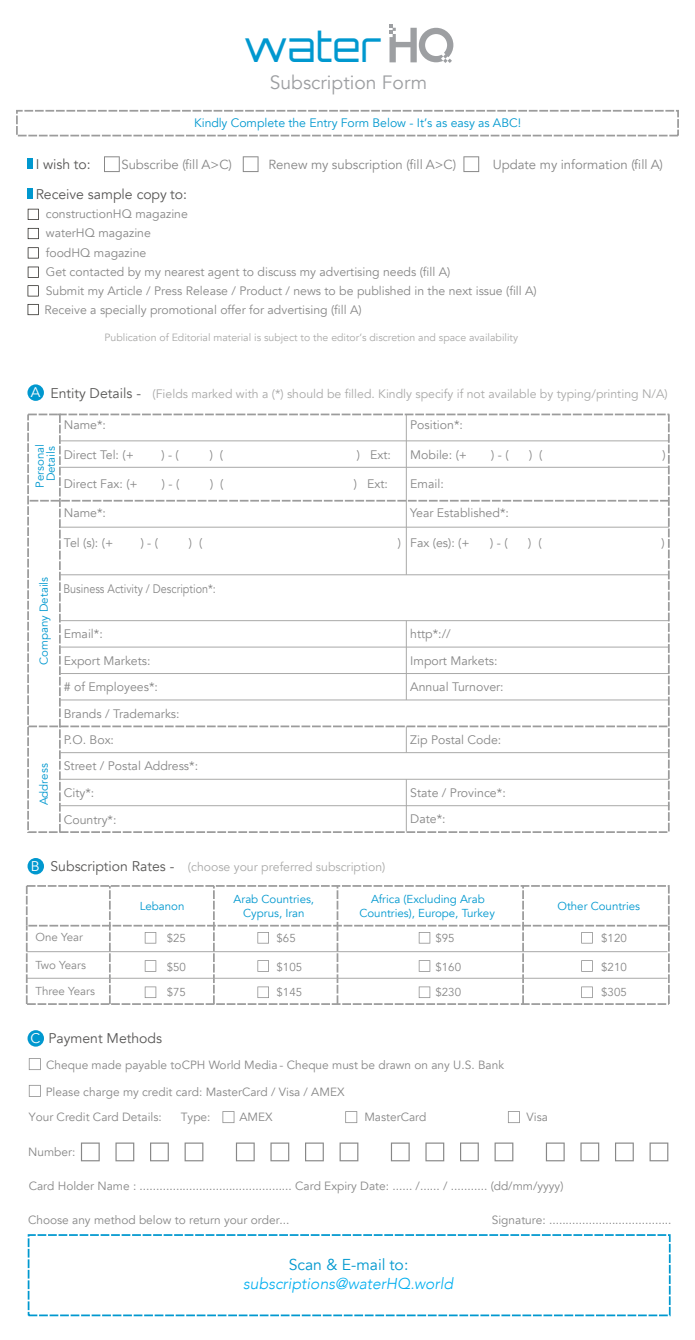
<style>
.page{position:relative;width:695px;height:1340px;background:#fff}
.page>*{position:absolute;margin:0;border:0;box-sizing:border-box;transform-origin:0 0}
.t1{font:40.77px "Orbitron";color:#0098cf}
.t2{font:19.25px "Avenir";color:#9d9fa2}
.t3{font:italic 300 15.75px "Avenir";color:#00aeef}
.t4{font:15.75px "Avenir";color:#0098cf}
.t5{font:14px "Avenir";color:#585756}
.t6{font:14px "Avenir";color:#fff}
.t7{font:13.12px "Avenir";color:#878787}
.t8{font:12.25px/19.2px "Avenir";color:#878787}
.t9{font:12.25px "Avenir";color:#a9a9a8}
.t10{font:12.25px "Avenir";color:#0098cf}
.t11{font:12.25px "Avenir";color:#878787;scale:.88 1}
.t12{font:11.9px/24.5px "Avenir";color:#878787}
.t13{font:11.55px/13.8px "Avenir";color:#0098cf;text-align:center}
.t14{font:11.55px "Avenir";color:#878787}
.t15{font:10.5px "Avenir";color:#a9a9a8}
.s1{font-size:14px;color:#585756}
.s2{font-size:14px;color:#fff}
</style>
<div class="page">
<svg style="left:389px;top:25px;width:64px;height:38px"></svg>
<div style="left:16px;top:110px;width:662px;height:26px;border:2px dashed #9c9c9c"></div>
<div style="left:27px;top:413px;width:34px;height:420px;border:2px dashed #9c9c9c"></div>
<svg style="left:28px;top:413px;width:641px;height:420px"></svg>
<div style="left:26px;top:885px;width:643px;height:41px;border:2px dashed #9c9c9c"></div>
<svg style="left:26px;top:886px;width:643px;height:118px"></svg>
<svg style="left:81px;top:1142px;width:587px;height:19px"></svg>
<svg style="left:29px;top:1058px;width:12px;height:12px"></svg>
<svg style="left:29px;top:1085px;width:12px;height:11px"></svg>
<svg style="left:222px;top:1111px;width:12px;height:12px"></svg>
<svg style="left:345px;top:1111px;width:12px;height:12px"></svg>
<svg style="left:508px;top:1111px;width:11px;height:12px"></svg>
<div style="left:28px;top:1234px;width:642px;height:82px;border:2px dashed #0098cf"></div>
<svg style="left:104px;top:156px;width:16px;height:16px"></svg>
<svg style="left:243px;top:156px;width:15px;height:16px"></svg>
<svg style="left:463px;top:156px;width:16px;height:16px"></svg>
<div style="left:28px;top:159px;width:5px;height:10px;background:#0098cf"></div>
<div style="left:28px;top:188px;width:5px;height:10px;background:#0098cf"></div>
<svg style="left:28px;top:209px;width:11px;height:11px"></svg>
<svg style="left:28px;top:228px;width:11px;height:11px"></svg>
<svg style="left:28px;top:285px;width:11px;height:11px"></svg>
<svg style="left:28px;top:304px;width:11px;height:11px"></svg>
<svg style="left:28px;top:247px;width:11px;height:11px"></svg>
<svg style="left:28px;top:267px;width:11px;height:11px"></svg>
<div style="left:27px;top:384px;width:17px;height:17px;background:#0098cf;border-radius:50%"></div>
<div style="left:28px;top:858px;width:16px;height:16px;background:#0098cf;border-radius:50%"></div>
<div style="left:28px;top:1030px;width:16px;height:16px;background:#0098cf;border-radius:50%"></div>
<h1 class="t1" style="left:244px;top:21px;width:139px">water</h1>
<h2 class="t2" style="left:270px;top:71px;width:159px">Subscription Form</h2>
<p class="t10" style="left:194px;top:115px;width:328px">Kindly Complete the Entry Form Below - It’s as easy as ABC!</p>
<p class="t5" style="left:36px;top:156px;width:57px">I wish to:</p>
<p class="t7" style="left:121px;top:156px;width:112px">Subscribe (fill A&gt;C)</p>
<p class="t7" style="left:268px;top:156px;width:189px">Renew my subscription (fill A&gt;C)</p>
<p class="t7" style="left:492px;top:156px;width:171px">Update my information (fill A)</p>
<p class="t5" style="left:36px;top:185px;width:153px">Receive sample copy to:</p>
<p class="t8" style="left:46px;top:204px;width:492px">constructionHQ magazine<br>waterHQ magazine<br>foodHQ magazine<br>Get contacted by my nearest agent to discuss my advertising needs (fill A)<br>Submit my Article / Press Release / Product / news to be published in the next issue (fill A)</p>
<p class="t8" style="left:44px;top:300px;width:319px">Receive a specially promotional offer for advertising (fill A)</p>
<p class="t15" style="left:105px;top:331px;width:415px">Publication of Editorial material is subject to the editor’s discretion and space availability</p>
<p class="t6" style="left:31px;top:384px;width:11px">A</p>
<p class="t9" style="left:51px;top:386px;width:618px"><span class="s1">Entity Details -</span> (Fields marked with a (*) should be filled. Kindly specify if not available by typing/printing N/A)</p>
<p class="t8" style="left:64px;top:415px;width:44px">Name*:</p>
<p class="t8" style="left:410px;top:415px;width:54px">Position*:</p>
<p class="t8" style="left:64px;top:445px;width:72px">Direct Tel: (+</p>
<p class="t8" style="left:161px;top:445px;width:19px">) - (</p>
<p class="t8" style="left:210px;top:445px;width:15px">) (</p>
<p class="t8" style="left:357px;top:445px;width:36px">) Ext:</p>
<p class="t8" style="left:410px;top:445px;width:58px">Mobile: (+</p>
<p class="t8" style="left:491px;top:445px;width:19px">) - (</p>
<p class="t8" style="left:529px;top:445px;width:15px">) (</p>
<p class="t8" style="left:662px;top:445px;width:5px">)</p>
<p class="t8" style="left:64px;top:475px;width:75px">Direct Fax: (+</p>
<p class="t8" style="left:162px;top:475px;width:19px">) - (</p>
<p class="t8" style="left:210px;top:475px;width:15px">) (</p>
<p class="t8" style="left:354px;top:475px;width:36px">) Ext:</p>
<p class="t8" style="left:410px;top:475px;width:35px">Email:</p>
<p class="t8" style="left:64px;top:503px;width:44px">Name*:</p>
<p class="t8" style="left:410px;top:503px;width:100px">Year Established*:</p>
<p class="t8" style="left:64px;top:533px;width:51px">Tel (s): (+</p>
<p class="t8" style="left:141px;top:533px;width:19px">) - (</p>
<p class="t8" style="left:189px;top:533px;width:15px">) (</p>
<p class="t8" style="left:398px;top:533px;width:73px">) Fax (es): (+</p>
<p class="t8" style="left:490px;top:533px;width:19px">) - (</p>
<p class="t8" style="left:528px;top:533px;width:15px">) (</p>
<p class="t8" style="left:661px;top:533px;width:5px">)</p>
<p class="t11" style="left:63px;top:581px;width:175px">Business Activity / Description*:</p>
<p class="t8" style="left:64px;top:624px;width:41px">Email*:</p>
<p class="t8" style="left:410px;top:624px;width:42px">http*://</p>
<p class="t8" style="left:64px;top:651px;width:88px">Export Markets:</p>
<p class="t8" style="left:410px;top:651px;width:89px">Import Markets:</p>
<p class="t8" style="left:64px;top:677px;width:96px"># of Employees*:</p>
<p class="t8" style="left:410px;top:677px;width:95px">Annual Turnover:</p>
<p class="t8" style="left:64px;top:700px;width:117px;line-height:26.4px">Brands / Trademarks:<br>P.O. Box:</p>
<p class="t13" style="left:35px;top:487px;width:45px;line-height:10.8px;rotate:-90deg">Personal<br>Details</p>
<p class="t13" style="left:37px;top:664px;width:89px;rotate:-90deg">Company Details</p>
<p class="t8" style="left:410px;top:730px;width:93px">Zip Postal Code:</p>
<p class="t13" style="left:37px;top:805px;width:43px;rotate:-90deg">Address</p>
<p class="t8" style="left:64px;top:753px;width:136px;line-height:26.4px">Street / Postal Address*:<br>City*:</p>
<p class="t8" style="left:410px;top:783px;width:97px">State / Province*:</p>
<p class="t8" style="left:64px;top:810px;width:54px">Country*:</p>
<p class="t8" style="left:410px;top:809px;width:37px">Date*:</p>
<p class="t9" style="left:31px;top:859px;width:356px"><span class="s2">B</span> <span class="s1">Subscription Rates -</span> (choose your preferred subscription)</p>
<p class="t13" style="left:140px;top:899px;width:46px">Lebanon</p>
<p class="t13" style="left:233px;top:892px;width:82px">Arab Countries,<br>Cyprus, Iran</p>
<p class="t13" style="left:359px;top:892px;width:137px">Africa (Excluding Arab<br>Countries), Europe, Turkey</p>
<p class="t13" style="left:557px;top:899px;width:84px">Other Countries</p>
<p class="t14" style="left:36px;top:930px;width:49px">One Year</p>
<p class="t14" style="left:167px;top:930px;width:21px">$25</p>
<p class="t14" style="left:276px;top:930px;width:21px">$65</p>
<p class="t14" style="left:435px;top:930px;width:21px">$95</p>
<p class="t14" style="left:601px;top:930px;width:27px">$120</p>
<p class="t14" style="left:36px;top:957px;width:52px">Two Years</p>
<p class="t14" style="left:167px;top:959px;width:21px">$50</p>
<p class="t14" style="left:276px;top:959px;width:27px">$105</p>
<p class="t14" style="left:435px;top:959px;width:27px">$160</p>
<p class="t14" style="left:601px;top:959px;width:27px">$210</p>
<p class="t14" style="left:36px;top:983px;width:61px">Three Years</p>
<p class="t14" style="left:167px;top:985px;width:21px">$75</p>
<p class="t14" style="left:276px;top:985px;width:27px">$145</p>
<p class="t14" style="left:435px;top:985px;width:27px">$230</p>
<p class="t14" style="left:601px;top:985px;width:27px">$305</p>
<p class="t5" style="left:49px;top:1030px;width:115px">Payment Methods</p>
<p class="t6" style="left:30px;top:1030px;width:11px">C</p>
<p class="t12" style="left:46px;top:1053px;width:459px">Cheque made payable to CPH World Media - Cheque must be drawn on any U.S. Bank</p>
<p class="t12" style="left:29px;top:1080px;width:317px;text-indent:17px">Please charge my credit card: MasterCard / Visa / AMEX<br>Your Credit Card Details:</p>
<p class="t12" style="left:181px;top:1104px;width:31px">Type:</p>
<p class="t12" style="left:239px;top:1105px;width:35px">AMEX</p>
<p class="t12" style="left:364px;top:1105px;width:64px">MasterCard</p>
<p class="t12" style="left:526px;top:1105px;width:23px">Visa</p>
<p class="t12" style="left:28px;top:1139px;width:49px">Number:</p>
<p class="t12" style="left:29px;top:1173px;width:536px">Card Holder Name : .............................................. Card Expiry Date: ...... /...... / ........... (dd/mm/yyyy)</p>
<p class="t12" style="left:491px;top:1207px;width:181px">Signature: .....................................</p>
<p class="t12" style="left:28px;top:1207px;width:263px">Choose any method below to return your order...</p>
<p class="t4" style="left:288px;top:1255px;width:121px">Scan &amp; E-mail to:</p>
<p class="t3" style="left:243px;top:1274px;width:211px">subscriptions@waterHQ.world</p>
</div>
